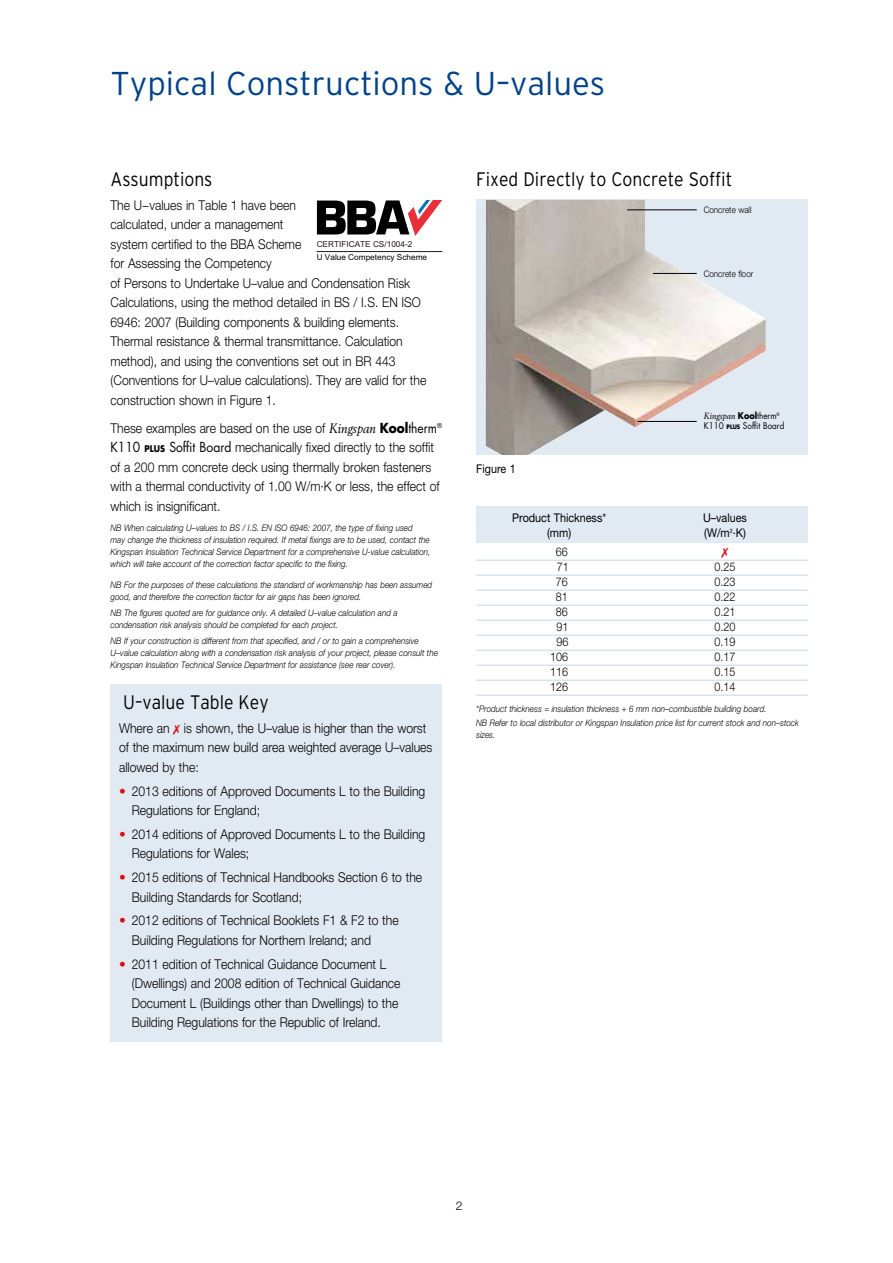
<style>
.page{position:relative;width:893px;height:1263px;background:#fff}
.page>*{position:absolute;margin:0;border:0;box-sizing:border-box;transform-origin:0 0}
.t1{font:300 33px "Interstate";color:#004289}
.t2{font:300 19.5px "Interstate";color:#000;scale:.9 1}
.t3{font:300 13.5px/19.5px "Helvetica Neue";color:#000;scale:.9 1}
.t4{font:300 12px/15px "Helvetica Neue";color:#000;scale:.9 1}
.t5{font:12px "Helvetica Neue";color:#000;scale:.9 1}
.t6{font:300 12px "Helvetica Neue";color:#000}
.t7{font:italic 300 9px/12px "Helvetica Neue";color:#000;scale:.9 1}
.t8{font:300 9px "Helvetica Neue";color:#000;scale:.9 1}
.t9{font:9px "Futura";color:#000;scale:.9 1}
.t10{font:italic 9px "Berling";color:#000;scale:.9 1}
.t11{font:8.25px "Arial";color:#000}
.t12{font:8.25px "Arial";color:#1e181a}
.s1{font-family:"Berling";font-weight:400;font-style:italic}
.s2{font-family:"Futura";font-weight:700}
.s3{font-family:"Futura";font-weight:400}
.s4{font-family:"Futura";font-weight:700;font-size:9px}
.s5{color:#dc0d15}
.s6{font-family:"Futura";font-weight:700;font-style:normal}
.s7{font-family:"Futura";font-style:normal}
.s8{font-weight:700;font-size:6px}
</style>
<div class="page">
<div style="left:111px;top:685px;width:331px;height:357px;background:#e1e9f3"></div>
<div style="left:476px;top:200px;width:332px;height:255px;background:#e1e9f3"></div>
<img style="left:486px;top:200px;width:280px;height:255px">
<hr style="left:627px;top:210px;width:70px;height:1px;background:#000">
<div style="left:476px;top:506px;width:332px;height:36px;background:#e1e9f3"></div>
<hr style="left:476px;top:560px;width:332px;height:1px;background:#c5d5e6">
<hr style="left:476px;top:575px;width:332px;height:1px;background:#c5d5e6">
<hr style="left:476px;top:590px;width:332px;height:1px;background:#c5d5e6">
<hr style="left:476px;top:605px;width:332px;height:1px;background:#c5d5e6">
<hr style="left:476px;top:620px;width:332px;height:1px;background:#c5d5e6">
<hr style="left:476px;top:635px;width:332px;height:1px;background:#c5d5e6">
<hr style="left:476px;top:650px;width:332px;height:1px;background:#c5d5e6">
<hr style="left:476px;top:665px;width:332px;height:1px;background:#c5d5e6">
<hr style="left:476px;top:680px;width:332px;height:1px;background:#c5d5e6">
<hr style="left:476px;top:695px;width:332px;height:1px;background:#c5d5e6">
<hr style="left:637px;top:421px;width:60px;height:1px;background:#000">
<hr style="left:653px;top:273px;width:44px;height:1px;background:#000">
<svg style="left:317px;top:200px;width:125px;height:36px"></svg>
<hr style="left:317px;top:251px;width:125px;height:1px;background:#1e181a">
<h1 class="t1" style="left:111px;top:65px;width:496px">Typical Constructions &amp; U–values</h1>
<h2 class="t2" style="left:111px;top:168px;width:115px">Assumptions</h2>
<p class="t3" style="left:111px;top:195px;width:352px">The U−values in Table 1 have been<br>calculated, under a management<br>system certified to the BBA Scheme<br>for Assessing the Competency<br>of Persons to Undertake U–value and Condensation Risk Calculations, using the method detailed in BS / I.S. EN ISO 6946: 2007 (Building components &amp; building elements.<br>Thermal resistance &amp; thermal transmittance. Calculation method), and using the conventions set out in BR 443 (Conventions for U–value calculations). They are valid for the construction shown in Figure 1.</p>
<p class="t3" style="left:111px;top:418px;width:370px">These examples are based on the use of <span class="s1">Kingspan</span> <span class="s2">Kool</span><span class="s3">therm</span><sup>® </sup><span class="s3">K110</span> <span class="s4">PLUS</span> <span class="s3">Soffit Board</span> mechanically fixed directly to the soffit of a 200 mm concrete deck using thermally broken fasteners with a thermal conductivity of 1.00 W/m·K or less, the effect of which is insignificant.</p>
<p class="t7" style="left:111px;top:522px;width:357px">NB When calculating U–values to BS / I.S. EN ISO 6946: 2007, the type of fixing used<br>may change the thickness of insulation required. If metal fixings are to be used, contact the Kingspan Insulation Technical Service Department for a comprehensive U-value calculation, which will take account of the correction factor specific to the fixing.</p>
<p class="t7" style="left:111px;top:578px;width:359px">NB For the purposes of these calculations the standard of workmanship has been assumed good, and therefore the correction factor for air gaps has been ignored.</p>
<p class="t7" style="left:111px;top:606px;width:321px">NB The figures quoted are for guidance only. A detailed U–value calculation and a condensation risk analysis should be completed for each project.</p>
<p class="t7" style="left:111px;top:635px;width:365px">NB If your construction is different from that specified, and / or to gain a comprehensive<br>U–value calculation along with a condensation risk analysis of your project, please consult the<br>Kingspan Insulation Technical Service Department for assistance (see rear cover).</p>
<h2 class="t2" style="left:123px;top:691px;width:163px">U–value Table Key</h2>
<p class="t3" style="left:119px;top:718px;width:350px">Where an is shown, the U–value is higher than the worst of the maximum new build area weighted average U–values allowed by the:</p>
<p class="t3" style="left:132px;top:781px;width:328px;text-indent:-13px"><span class="s5">•</span> 2013 editions of Approved Documents L to the Building<br>Regulations for England;</p>
<p class="t3" style="left:132px;top:824px;width:328px;text-indent:-13px"><span class="s5">•</span> 2014 editions of Approved Documents L to the Building<br>Regulations for Wales;</p>
<p class="t3" style="left:132px;top:867px;width:324px;text-indent:-13px"><span class="s5">•</span> 2015 editions of Technical Handbooks Section 6 to the<br>Building Standards for Scotland;</p>
<p class="t3" style="left:132px;top:911px;width:298px;text-indent:-13px"><span class="s5">•</span> 2012 editions of Technical Booklets F1 &amp; F2 to the<br>Building Regulations for Northern Ireland; and</p>
<p class="t3" style="left:132px;top:954px;width:300px;text-indent:-13px"><span class="s5">•</span> 2011 edition of Technical Guidance Document L (Dwellings) and 2008 edition of Technical Guidance Document L (Buildings other than Dwellings) to the Building Regulations for the Republic of Ireland.</p>
<p class="t12" style="left:317px;top:240px;width:97px">CERTIFICATE CS/1004-2</p>
<p class="t11" style="left:317px;top:252px;width:112px">U Value Competency Scheme</p>
<h2 class="t2" style="left:476px;top:168px;width:286px">Fixed Directly to Concrete Soffit</h2>
<p class="t8" style="left:704px;top:205px;width:55px">Concrete wall</p>
<p class="t8" style="left:704px;top:268px;width:57px">Concrete floor</p>
<p class="t10" style="left:704px;top:410px;width:86px">Kingspan <span class="s6">Kool</span><span class="s7">therm</span><sup>®</sup></p>
<p class="t9" style="left:704px;top:420px;width:91px">K110 <span class="s8">PLUS</span> Soffit Board</p>
<p class="t5" style="left:476px;top:462px;width:45px">Figure 1</p>
<p class="t5" style="left:512px;top:510px;width:106px">Product Thickness*</p>
<p class="t5" style="left:703px;top:510px;width:50px">U–values</p>
<p class="t5" style="left:547px;top:525px;width:28px">(mm)</p>
<p class="t5" style="left:704px;top:525px;width:48px">(W/m<sup>2</sup>.K)</p>
<p class="t4" style="left:556px;top:544px;width:16px">66<br>71</p>
<p class="t4" style="left:714px;top:559px;width:25px">0.25</p>
<p class="t4" style="left:556px;top:574px;width:15px">76</p>
<p class="t4" style="left:714px;top:574px;width:25px">0.23</p>
<p class="t4" style="left:556px;top:589px;width:15px">81</p>
<p class="t4" style="left:714px;top:589px;width:25px">0.22</p>
<p class="t4" style="left:556px;top:604px;width:15px">86</p>
<p class="t4" style="left:714px;top:604px;width:25px">0.21</p>
<p class="t4" style="left:556px;top:619px;width:15px">91</p>
<p class="t4" style="left:714px;top:619px;width:25px">0.20</p>
<p class="t4" style="left:556px;top:634px;width:15px">96</p>
<p class="t4" style="left:714px;top:634px;width:25px">0.19</p>
<p class="t4" style="left:550px;top:649px;width:22px">106</p>
<p class="t4" style="left:714px;top:649px;width:25px">0.17</p>
<p class="t4" style="left:550px;top:664px;width:22px">116</p>
<p class="t4" style="left:714px;top:664px;width:25px">0.15</p>
<p class="t4" style="left:550px;top:679px;width:22px">126</p>
<p class="t4" style="left:714px;top:679px;width:25px">0.14</p>
<p class="t7" style="left:476px;top:701px;width:360px;line-height:14.1px">*Product thickness = insulation thickness + 6 mm non–combustible building board.<br>NB Refer to local distributor or Kingspan Insulation price list for current stock and non–stock</p>
<p class="t7" style="left:476px;top:728px;width:23px">sizes.</p>
<p class="t6" style="left:456px;top:1198px;width:8px">2</p>
</div>
